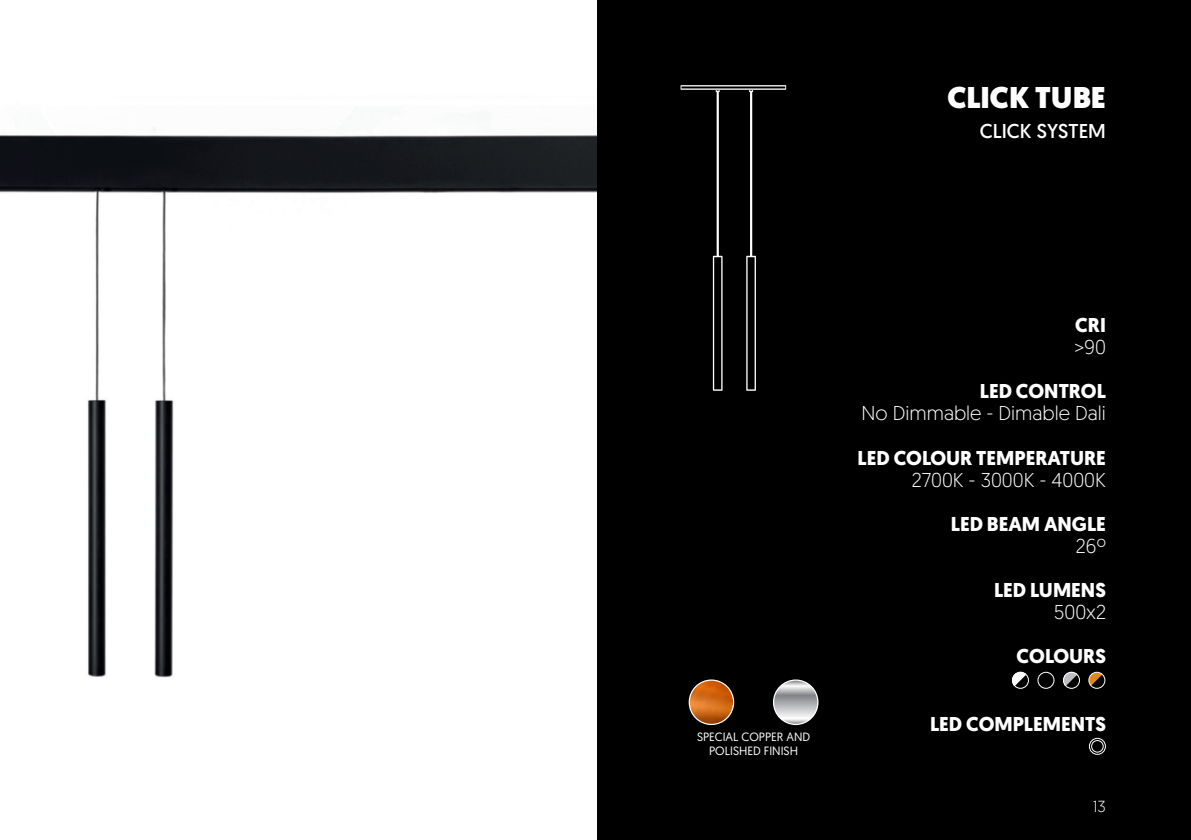
<style>
.page{position:relative;width:1191px;height:840px;background:#fff}
.page>*{position:absolute;margin:0;border:0;box-sizing:border-box;transform-origin:0 0}
.t1{font:900 30px "Geomanist";color:#fff}
.t2{font:700 20px "Geomanist";color:#fff}
.t3{font:300 20px "Geomanist";color:#fff}
.t4{font:20px "Geomanist";color:#fff}
.t5{font:300 16px "Geomanist";color:#fff}
.t6{font:12px/14px "Geomanist";color:#fff;text-align:center}
</style>
<div class="page">
<div style="left:595px;top:0;width:596px;height:839px;background:#000"></div>
<div style="left:1088px;top:737px;width:18px;height:17px;border:1px solid #fff;border-radius:50%"></div>
<div style="left:1091px;top:739px;width:12px;height:13px;border:1px solid #fff;border-radius:50%"></div>
<img style="left:0;top:0;width:596px;height:839px">
<svg style="left:713px;top:90px;width:9px;height:300px"></svg>
<svg style="left:746px;top:90px;width:10px;height:300px"></svg>
<div style="left:680px;top:85px;width:106px;height:5px;background:#878787"></div>
<hr style="left:681px;top:86px;width:104px;height:2px;background:#fff">
<img style="left:689px;top:679px;width:44px;height:45px;border-radius:22px">
<div style="left:688px;top:679px;width:46px;height:45px;border:1px solid #fff;border-radius:50%"></div>
<img style="left:773px;top:679px;width:45px;height:45px;border-radius:22px">
<div style="left:773px;top:679px;width:45px;height:45px;border:1px solid #fff;border-radius:50%"></div>
<svg style="left:1088px;top:673px;width:17px;height:15px"></svg>
<div style="left:1088px;top:671px;width:17px;height:17px;border:1px solid #fff;border-radius:50%"></div>
<div style="left:1037px;top:671px;width:17px;height:17px;border:1px solid #fff;border-radius:50%"></div>
<svg style="left:1063px;top:673px;width:17px;height:15px"></svg>
<div style="left:1063px;top:671px;width:17px;height:17px;border:1px solid #fff;border-radius:50%"></div>
<svg style="left:1012px;top:673px;width:17px;height:15px"></svg>
<div style="left:1012px;top:671px;width:17px;height:17px;border:1px solid #fff;border-radius:50%"></div>
<h1 class="t1" style="left:947px;top:80px;width:160px">CLICK TUBE</h1>
<p class="t4" style="left:979px;top:119px;width:128px">CLICK SYSTEM</p>
<p class="t6" style="left:697px;top:729px;width:115px">SPECIAL COPPER AND<br>POLISHED FINISH</p>
<p class="t2" style="left:1075px;top:313px;width:32px">CRI</p>
<p class="t3" style="left:1074px;top:339px;width:33px">&gt;90</p>
<p class="t2" style="left:979px;top:379px;width:128px">LED CONTROL</p>
<p class="t3" style="left:861px;top:405px;width:246px">No Dimmable - Dimable Dali</p>
<p class="t2" style="left:857px;top:445px;width:250px">LED COLOUR TEMPERATURE</p>
<p class="t3" style="left:911px;top:471px;width:196px">2700K - 3000K - 4000K</p>
<p class="t2" style="left:951px;top:511px;width:156px">LED BEAM ANGLE</p>
<p class="t3" style="left:1076px;top:537px;width:31px">26º</p>
<p class="t2" style="left:994px;top:577px;width:113px">LED LUMENS</p>
<p class="t3" style="left:1054px;top:603px;width:53px">500x2</p>
<p class="t2" style="left:1016px;top:643px;width:91px">COLOURS</p>
<p class="t2" style="left:930px;top:711px;width:177px">LED COMPLEMENTS</p>
<p class="t5" style="left:1092px;top:799px;width:15px">13</p>
</div>
